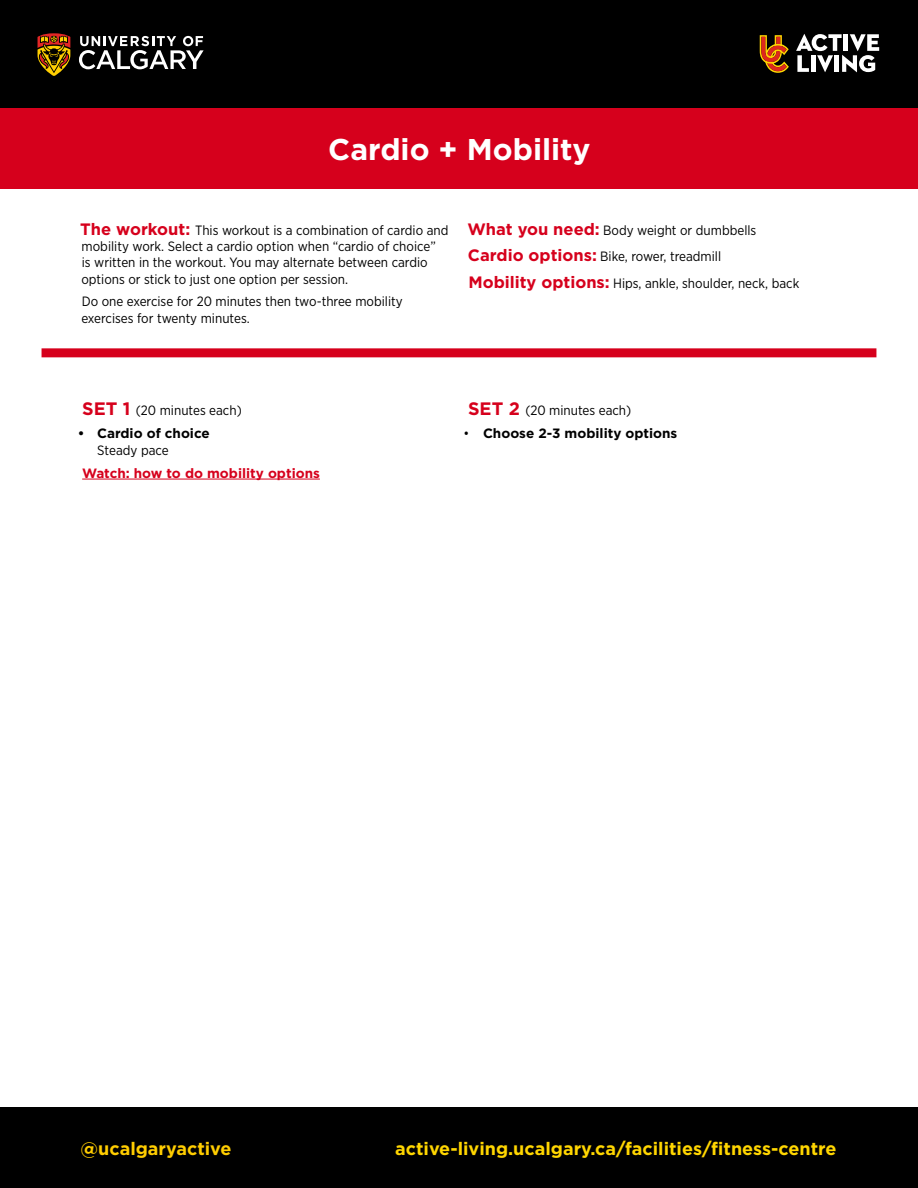
<style>
.page{position:relative;width:918px;height:1188px;background:#fff}
.page>*{position:absolute;margin:0;border:0;box-sizing:border-box;transform-origin:0 0}
.t1{font:700 30px "Gotham";color:#fff}
.t2{font:700 18px "Gotham";color:#ffd600}
.t3{font:700 18px "Gotham";color:#ffcd00}
.t4{font:13.5px/16.2px "Gotham Narrow";color:#000}
.t5{font:700 13.5px "Gotham";color:#000}
.t6{font:700 13.5px "Gotham";color:#d6001c}
.s1{font-family:"Gotham";font-weight:700;font-size:16.5px;color:#d6001c}
.s2{font-family:"Gotham";font-weight:700;font-size:18px;color:#d6001c}
.s3{font-family:"Gotham Narrow";font-weight:400}
</style>
<div class="page">
<div style="left:0;top:96px;width:918px;height:93px;background:#d6001c"></div>
<div style="left:0;top:0;width:918px;height:108px;background:#000"></div>
<svg style="left:79px;top:36px;width:125px;height:33px"></svg>
<svg style="left:37px;top:33px;width:34px;height:43px"></svg>
<svg style="left:759px;top:34px;width:120px;height:39px"></svg>
<div style="left:0;top:1107px;width:918px;height:81px;background:#000"></div>
<hr style="left:82px;top:479px;width:238px;height:1px;background:#d6001c">
<div style="left:42px;top:348px;width:834px;height:9px;background:#d6001c"></div>
<h1 class="t1" style="left:328px;top:130px;width:264px">Cardio + Mobility</h1>
<p class="t4" style="left:80px;top:222px;width:370px"><span class="s1">The workout:</span> This workout is a combination of cardio and mobility work. Select a cardio option when “cardio of choice”<br>is written in the workout. You may alternate between cardio options or stick to just one option per session.</p>
<p class="t4" style="left:81px;top:293px;width:323px">Do one exercise for 20 minutes then two-three mobility exercises for twenty minutes.</p>
<p class="t4" style="left:468px;top:217px;width:333px;line-height:26.5px"><span class="s1">What you need:</span> Body weight or dumbbells<br><span class="s1">Cardio options:</span> Bike, rower, treadmill<br><span class="s1">Mobility options:</span> Hips, ankle, shoulder, neck, back</p>
<p class="t4" style="left:82px;top:402px;width:161px"><span class="s2">SET 1</span> (20 minutes each)</p>
<p class="t5" style="left:78px;top:425px;width:134px">• Cardio of choice</p>
<p class="t4" style="left:97px;top:441px;width:73px">Steady pace</p>
<p class="t6" style="left:82px;top:464px;width:239px">Watch: how to do mobility options</p>
<p class="t4" style="left:468px;top:402px;width:165px"><span class="s2">SET 2</span> (20 minutes each)</p>
<p class="t5" style="left:464px;top:425px;width:215px"><span class="s3">•</span> Choose 2-3 mobility options</p>
<h2 class="t3" style="left:81px;top:1136px;width:153px">@ucalgaryactive</h2>
<h2 class="t2" style="left:395px;top:1136px;width:443px">active-living.ucalgary.ca/facilities/fitness-centre</h2>
</div>
